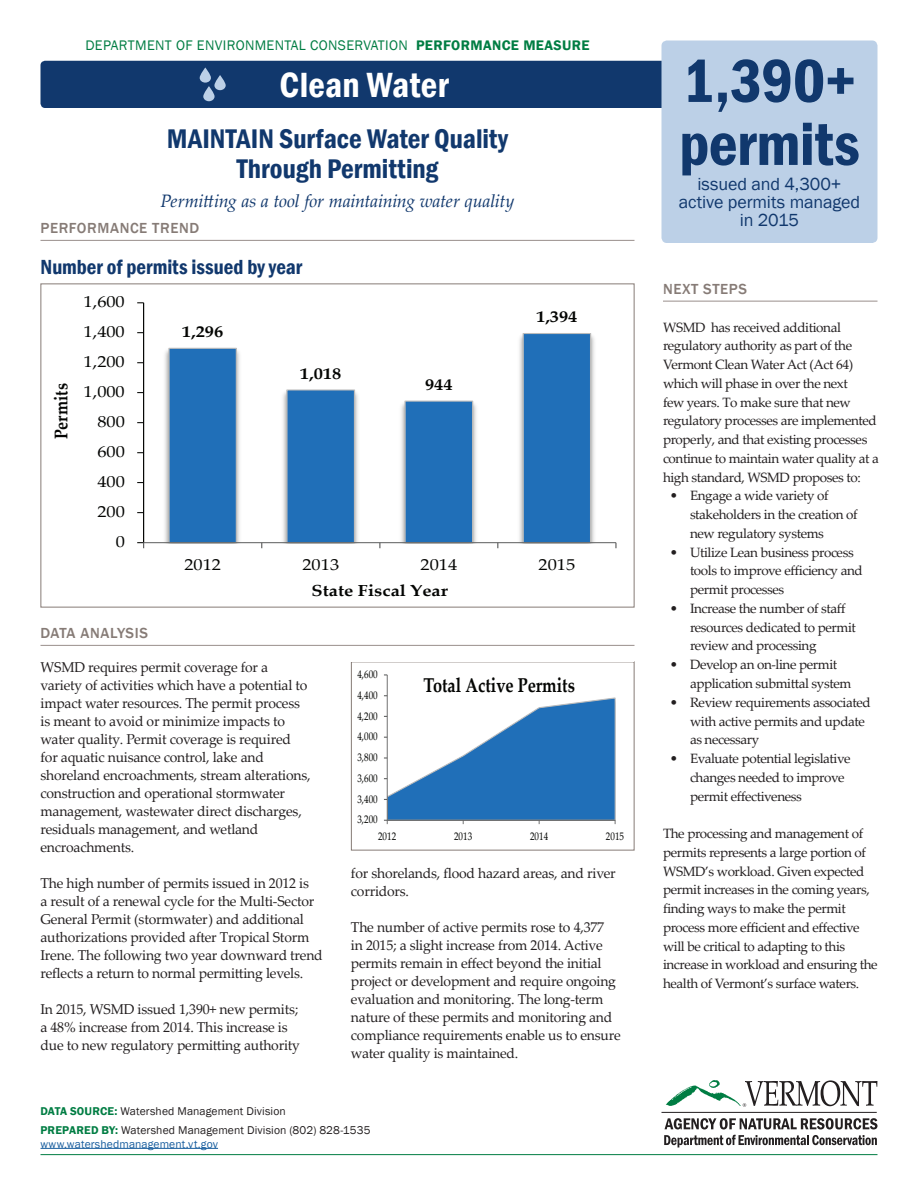
<style>
.page{position:relative;width:918px;height:1188px;background:#fff}
.page>*{position:absolute;margin:0;border:0;box-sizing:border-box;transform-origin:0 0}
.t1{font:600 condensed 63px/63px "Franklin Gothic";letter-spacing:-.01em;color:#11386d}
.t2{font:600 condensed 36px "Franklin Gothic";letter-spacing:.005em;color:#fff}
.t3{font:600 condensed 27.75px/30px "Franklin Gothic";color:#11386d;text-align:center}
.t4{font:600 condensed 21px "Franklin Gothic";color:#11386d}
.t5{font:700 19.95px "Palatino Linotype";color:#040503;scale:.82 1}
.t6{font:700 18.45px "Palatino Linotype";color:#040503;scale:.87 1}
.t7{font:italic 18px "Palatino Linotype";letter-spacing:-.015em;color:#11386d}
.t8{font:18px/18px "Franklin Gothic";letter-spacing:-.01em;color:#11386d;text-align:center}
.t9{font:16.05px "Palatino Linotype";color:#040503;scale:1.15 1}
.t10{font:700 16.05px "Palatino Linotype";color:#040503;scale:1.15 1}
.t11{font:500 15px "Franklin Gothic";letter-spacing:.04em;color:#867b76}
.t12{font:14.25px/18px "Palatino Linotype";letter-spacing:-.015em;color:#231f20}
.t13{font:14.25px "Franklin Gothic";letter-spacing:.025em;color:#007d43}
.t14{font:13.5px/18.8px "Palatino Linotype";letter-spacing:-.03em;color:#231f20}
.t15{font:11.7px/20px "Franklin Gothic";letter-spacing:.01em;color:#231f20}
.t16{font:11.7px "Franklin Gothic";letter-spacing:.01em;color:#175d9e}
.t17{font:11.1px "Palatino Linotype";letter-spacing:.005em;color:#040503;scale:.82 1}
.s1{font-weight:600}
.s2{font-weight:600;color:#007d43}
</style>
<div class="page">
<hr style="left:40px;top:1154px;width:838px;height:1px;background:#007d43">
<svg style="left:40px;top:239px;width:594px;height:45px"></svg>
<hr style="left:40px;top:240px;width:594px;height:1px;background:#998f8c">
<div style="left:41px;top:61px;width:627px;height:47px;background:#11386d;border-radius:5px"></div>
<svg style="left:200px;top:67px;width:11px;height:16px"></svg>
<svg style="left:203px;top:86px;width:12px;height:15px"></svg>
<svg style="left:214px;top:75px;width:12px;height:15px"></svg>
<hr style="left:40px;top:1148px;width:178px;height:1px;background:#175d9e">
<svg style="left:666px;top:1080px;width:211px;height:27px"></svg>
<hr style="left:662px;top:1112px;width:215px;height:1px;background:#231f20">
<svg style="left:665px;top:1118px;width:213px;height:11px"></svg>
<svg style="left:664px;top:1135px;width:213px;height:12px"></svg>
<img style="left:161px;top:336px;width:438px;height:208px">
<svg style="left:168px;top:333px;width:424px;height:211px"></svg>
<hr style="left:143px;top:303px;width:1px;height:240px;background:#040503">
<hr style="left:144px;top:542px;width:472px;height:1px;background:#626363">
<svg style="left:137px;top:542px;width:7px;height:6px"></svg>
<hr style="left:387px;top:675px;width:1px;height:145px;background:#626363">
<svg style="left:384px;top:695px;width:232px;height:129px"></svg>
<svg style="left:41px;top:644px;width:593px;height:1px"></svg>
<hr style="left:40px;top:645px;width:594px;height:1px;background:#998f8c">
<div style="left:662px;top:40px;width:216px;height:203px;background:#bcd0e7;border-radius:5px"></div>
<svg style="left:663px;top:300px;width:215px;height:1px"></svg>
<hr style="left:663px;top:301px;width:215px;height:1px;background:#998f8c">
<p class="t13" style="left:85px;top:37px;width:506px">DEPARTMENT OF ENVIRONMENTAL CONSERVATION <span class="s1">PERFORMANCE MEASURE</span></p>
<h2 class="t2" style="left:280px;top:61px;width:171px">Clean Water</h2>
<h3 class="t3" style="left:167px;top:123px;width:343px">MAINTAIN Surface Water Quality<br>Through Permitting</h3>
<p class="t7" style="left:160px;top:188px;width:356px">Permitting as a tool for maintaining water quality</p>
<p class="t11" style="left:40px;top:219px;width:160px">PERFORMANCE TREND</p>
<h3 class="t4" style="left:40px;top:253px;width:263px">Number of permits issued by year</h3>
<p class="t6" style="left:48px;top:439px;width:66px;rotate:-90deg">Permits</p>
<p class="t9" style="left:84px;top:290px;width:37px">1,600</p>
<p class="t9" style="left:84px;top:320px;width:37px">1,400</p>
<p class="t9" style="left:84px;top:350px;width:37px">1,200</p>
<p class="t9" style="left:84px;top:380px;width:37px">1,000</p>
<p class="t9" style="left:97px;top:410px;width:25px">800</p>
<p class="t9" style="left:97px;top:440px;width:25px">600</p>
<p class="t9" style="left:97px;top:470px;width:25px">400</p>
<p class="t9" style="left:97px;top:500px;width:25px">200</p>
<p class="t9" style="left:116px;top:530px;width:9px">0</p>
<p class="t10" style="left:182px;top:320px;width:37px">1,296</p>
<p class="t10" style="left:300px;top:362px;width:37px">1,018</p>
<p class="t10" style="left:425px;top:373px;width:25px">944</p>
<p class="t10" style="left:536px;top:305px;width:37px">1,394</p>
<p class="t9" style="left:184px;top:554px;width:33px">2012</p>
<p class="t9" style="left:302px;top:554px;width:33px">2013</p>
<p class="t9" style="left:421px;top:554px;width:33px">2014</p>
<p class="t9" style="left:539px;top:554px;width:33px">2015</p>
<p class="t10" style="left:312px;top:579px;width:120px">State Fiscal Year</p>
<p class="t11" style="left:40px;top:624px;width:109px">DATA ANALYSIS</p>
<p class="t12" style="left:40px;top:658px;width:272px">WSMD requires permit coverage for a variety of activities which have a potential to impact water resources. The permit process is meant to avoid or minimize impacts to water quality. Permit coverage is required for aquatic nuisance control, lake and shoreland encroachments, stream alterations, construction and operational stormwater management, wastewater direct discharges, residuals management, and wetland encroachments.</p>
<p class="t12" style="left:40px;top:874px;width:284px">The high number of permits issued in 2012 is<br>a result of a renewal cycle for the Multi-Sector General Permit (stormwater) and additional authorizations provided after Tropical Storm Irene. The following two year downward trend reflects a return to normal permitting levels.</p>
<p class="t12" style="left:40px;top:999px;width:261px">In 2015, WSMD issued 1,390+ new permits; a 48% increase from 2014. This increase is due to new regulatory permitting authority</p>
<p class="t17" style="left:357px;top:667px;width:26px">4,600</p>
<p class="t17" style="left:357px;top:687px;width:26px">4,400</p>
<p class="t17" style="left:357px;top:708px;width:26px">4,200</p>
<p class="t17" style="left:357px;top:729px;width:26px">4,000</p>
<p class="t17" style="left:357px;top:750px;width:26px">3,800</p>
<p class="t17" style="left:357px;top:770px;width:26px">3,600</p>
<p class="t17" style="left:357px;top:791px;width:26px">3,400</p>
<p class="t17" style="left:357px;top:812px;width:26px">3,200</p>
<h3 class="t5" style="left:424px;top:671px;width:186px">Total Active Permits</h3>
<p class="t17" style="left:378px;top:828px;width:24px">2012</p>
<p class="t17" style="left:454px;top:828px;width:24px">2013</p>
<p class="t17" style="left:530px;top:828px;width:24px">2014</p>
<p class="t17" style="left:606px;top:828px;width:24px">2015</p>
<p class="t12" style="left:351px;top:863px;width:266px">for shorelands, flood hazard areas, and river corridors.</p>
<p class="t12" style="left:351px;top:917px;width:271px">The number of active permits rose to 4,377<br>in 2015; a slight increase from 2014. Active permits remain in effect beyond the initial project or development and require ongoing evaluation and monitoring. The long-term nature of these permits and monitoring and compliance requirements enable us to ensure water quality is maintained.</p>
<p class="t15" style="left:40px;top:1101px;width:332px"><span class="s2">DATA SOURCE:</span> Watershed Management Division<br><span class="s2">PREPARED BY:</span> Watershed Management Division (802) 828-1535</p>
<p class="t16" style="left:40px;top:1136px;width:179px">www.watershedmanagement.vt.gov</p>
<h1 class="t1" style="left:679px;top:49px;width:182px">1,390+ permits</h1>
<p class="t8" style="left:679px;top:175px;width:183px">issued and 4,300+ active permits managed in 2015</p>
<p class="t11" style="left:663px;top:280px;width:86px">NEXT STEPS</p>
<p class="t14" style="left:663px;top:317px;width:218px">WSMD has received additional regulatory authority as part of the Vermont Clean Water Act (Act 64) which will phase in over the next<br>few years. To make sure that new regulatory processes are implemented properly, and that existing processes continue to maintain water quality at a high standard, WSMD proposes to:</p>
<p class="t14" style="left:690px;top:486px;width:169px;text-indent:-20px">• Engage a wide variety of stakeholders in the creation of new regulatory systems</p>
<p class="t14" style="left:690px;top:542px;width:174px;text-indent:-20px">• Utilize Lean business process tools to improve efficiency and permit processes</p>
<p class="t14" style="left:690px;top:599px;width:168px;text-indent:-20px">• Increase the number of staff resources dedicated to permit review and processing</p>
<p class="t14" style="left:690px;top:655px;width:163px;text-indent:-20px">• Develop an on-line permit application submittal system</p>
<p class="t14" style="left:690px;top:692px;width:182px;text-indent:-20px">• Review requirements associated with active permits and update as necessary</p>
<p class="t14" style="left:690px;top:749px;width:162px;text-indent:-20px">• Evaluate potential legislative changes needed to improve permit effectiveness</p>
<p class="t14" style="left:663px;top:824px;width:216px">The processing and management of permits represents a large portion of WSMD’s workload. Given expected permit increases in the coming years, finding ways to make the permit process more efficient and effective will be critical to adapting to this increase in workload and ensuring the health of Vermont’s surface waters.</p>
</div>
